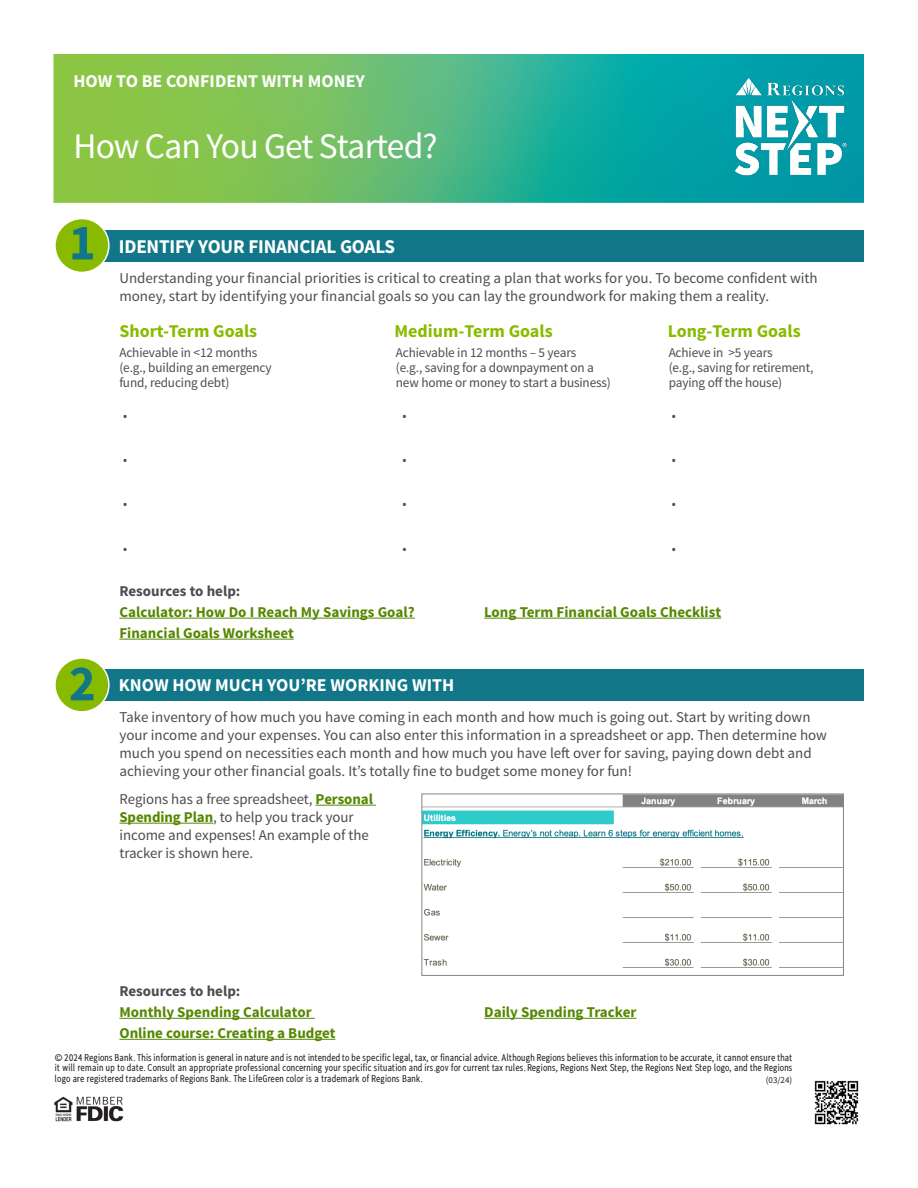
<style>
.page{position:relative;width:918px;height:1188px;background:#fff}
.page>*{position:absolute;margin:0;border:0;box-sizing:border-box;transform-origin:0 0}
.t1{font:700 51px "Source Sans Pro";color:#178}
.No_Spacing_wrd_4{font:36px "Source Sans Pro";letter-spacing:-.025em;color:#fff}
.t2{font:700 19.5px "Source Sans Pro";letter-spacing:-.01em;color:#fff}
.t3{font:700 18px "Source Sans Pro";color:#fff}
.Normal_wrd_1{font:700 18px "Source Sans Pro";color:#8b0}
.Normal_wrd_5{font:15px/18px "Source Sans Pro";color:#4c4c4c}
.t4{font:700 15px/21px "Source Sans Pro";color:#580}
.t5{font:13.5px/15px "Source Sans Pro";letter-spacing:-.01em;color:#4c4c4c}
.t6{font:10.5px/10.5px "Regions Sans Condensed";color:#231f20;text-align:justify}
.t7{font:9px "Source Sans Pro";color:#231f20}
.s1{color:#4c4c4c}
.s2{font-weight:700;color:#580}
</style>
<div class="page">
<img style="left:53px;top:54px;width:811px;height:169px">
<img style="left:735px;top:77px;width:114px;height:98px">
<img style="left:814px;top:1080px;width:45px;height:45px">
<img style="left:54px;top:1096px;width:70px;height:26px">
<div style="left:65px;top:230px;width:799px;height:31px;background:#178"></div>
<div style="left:65px;top:669px;width:799px;height:32px;background:#178"></div>
<hr style="left:119px;top:618px;width:296px;height:1px;background:#580">
<hr style="left:119px;top:639px;width:175px;height:1px;background:#580">
<hr style="left:484px;top:618px;width:237px;height:1px;background:#580">
<hr style="left:119px;top:1018px;width:196px;height:1px;background:#580">
<hr style="left:119px;top:1039px;width:216px;height:1px;background:#580">
<hr style="left:484px;top:1018px;width:153px;height:1px;background:#580">
<div style="left:55px;top:219px;width:54px;height:53px;background:#8b0;border-radius:50%"></div>
<div style="left:54px;top:218px;width:56px;height:55px;border:2px solid #fff;border-radius:50%"></div>
<div style="left:55px;top:658px;width:54px;height:54px;background:#8b0;border-radius:50%"></div>
<div style="left:54px;top:657px;width:56px;height:56px;border:2px solid #fff;border-radius:50%"></div>
<hr style="left:315px;top:805px;width:61px;height:1px;background:#580">
<hr style="left:119px;top:823px;width:94px;height:1px;background:#580">
<img style="left:424px;top:796px;width:418px;height:172px">
<div style="left:422px;top:794px;width:422px;height:182px;border:1px solid #848484"></div>
<p class="t3" style="left:74px;top:70px;width:293px">HOW TO BE CONFIDENT WITH MONEY</p>
<p class="No_Spacing_wrd_4" style="left:74px;top:123px;width:366px">How Can You Get Started?</p>
<p class="t1" style="left:69px;top:210px;width:28px">1</p>
<p class="t1" style="left:69px;top:651px;width:28px">2</p>
<p class="t2" style="left:119px;top:234px;width:278px">IDENTIFY YOUR FINANCIAL GOALS</p>
<p class="Normal_wrd_5" style="left:119px;top:269px;width:700px">Understanding your financial priorities is critical to creating a plan that works for you. To become confident with money, start by identifying your financial goals so you can lay the groundwork for making them a reality.</p>
<p class="Normal_wrd_1" style="left:119px;top:319px;width:139px">Short-Term Goals</p>
<p class="Normal_wrd_1" style="left:395px;top:319px;width:160px">Medium-Term Goals</p>
<p class="Normal_wrd_1" style="left:668px;top:319px;width:135px">Long-Term Goals</p>
<p class="t5" style="left:119px;top:345px;width:154px">Achievable in &lt;12 months (e.g., building an emergency fund, reducing debt)</p>
<p class="t5" style="left:396px;top:345px;width:217px">Achievable in 12 months – 5 years<br>(e.g., saving for a downpayment on a new home or money to start a business)</p>
<p class="t5" style="left:669px;top:345px;width:146px">Achieve in &gt;5 years<br>(e.g., saving for retirement, paying off the house)</p>
<p class="t5" style="left:123px;top:408px;width:6px">•</p>
<p class="t5" style="left:403px;top:408px;width:6px">•</p>
<p class="t5" style="left:672px;top:408px;width:6px">•</p>
<p class="t5" style="left:123px;top:452px;width:6px">•</p>
<p class="t5" style="left:403px;top:452px;width:6px">•</p>
<p class="t5" style="left:672px;top:452px;width:6px">•</p>
<p class="t5" style="left:123px;top:497px;width:6px">•</p>
<p class="t5" style="left:403px;top:497px;width:6px">•</p>
<p class="t5" style="left:672px;top:497px;width:6px">•</p>
<p class="t5" style="left:123px;top:541px;width:6px">•</p>
<p class="t5" style="left:403px;top:541px;width:6px">•</p>
<p class="t5" style="left:672px;top:541px;width:6px">•</p>
<p class="t4" style="left:119px;top:581px;width:297px"><span class="s1">Resources to help:<br></span>Calculator: How Do I Reach My Savings Goal?<br>Financial Goals Worksheet</p>
<p class="t4" style="left:484px;top:602px;width:239px">Long Term Financial Goals Checklist</p>
<p class="t3" style="left:119px;top:673px;width:337px">KNOW HOW MUCH YOU’RE WORKING WITH</p>
<p class="Normal_wrd_5" style="left:119px;top:709px;width:709px">Take inventory of how much you have coming in each month and how much is going out. Start by writing down your income and your expenses. You can also enter this information in a spreadsheet or app. Then determine how much you spend on necessities each month and how much you have left over for saving, paying down debt and achieving your other financial goals. It’s totally fine to budget some money for fun!</p>
<p class="Normal_wrd_5" style="left:119px;top:790px;width:255px">Regions has a free spreadsheet, <span class="s2">Personal Spending Plan</span>, to help you track your income and expenses! An example of the tracker is shown here.</p>
<p class="t4" style="left:119px;top:981px;width:218px"><span class="s1">Resources to help:<br></span>Monthly Spending Calculator<br>Online course: Creating a Budget</p>
<p class="t4" style="left:484px;top:1002px;width:154px">Daily Spending Tracker</p>
<p class="t6" style="left:55px;top:1052px;width:739px">© 2024 Regions Bank. This information is general in nature and is not intended to be specific legal, tax, or financial advice. Although Regions believes this information to be accurate, it cannot ensure that it will remain up to date. Consult an appropriate professional concerning your specific situation and irs.gov for current tax rules. Regions, Regions Next Step, the Regions Next Step logo, and the Regions logo are registered trademarks of Regions Bank. The LifeGreen color is a trademark of Regions Bank.</p>
<p class="t7" style="left:766px;top:1074px;width:28px">(03/24)</p>
</div>
